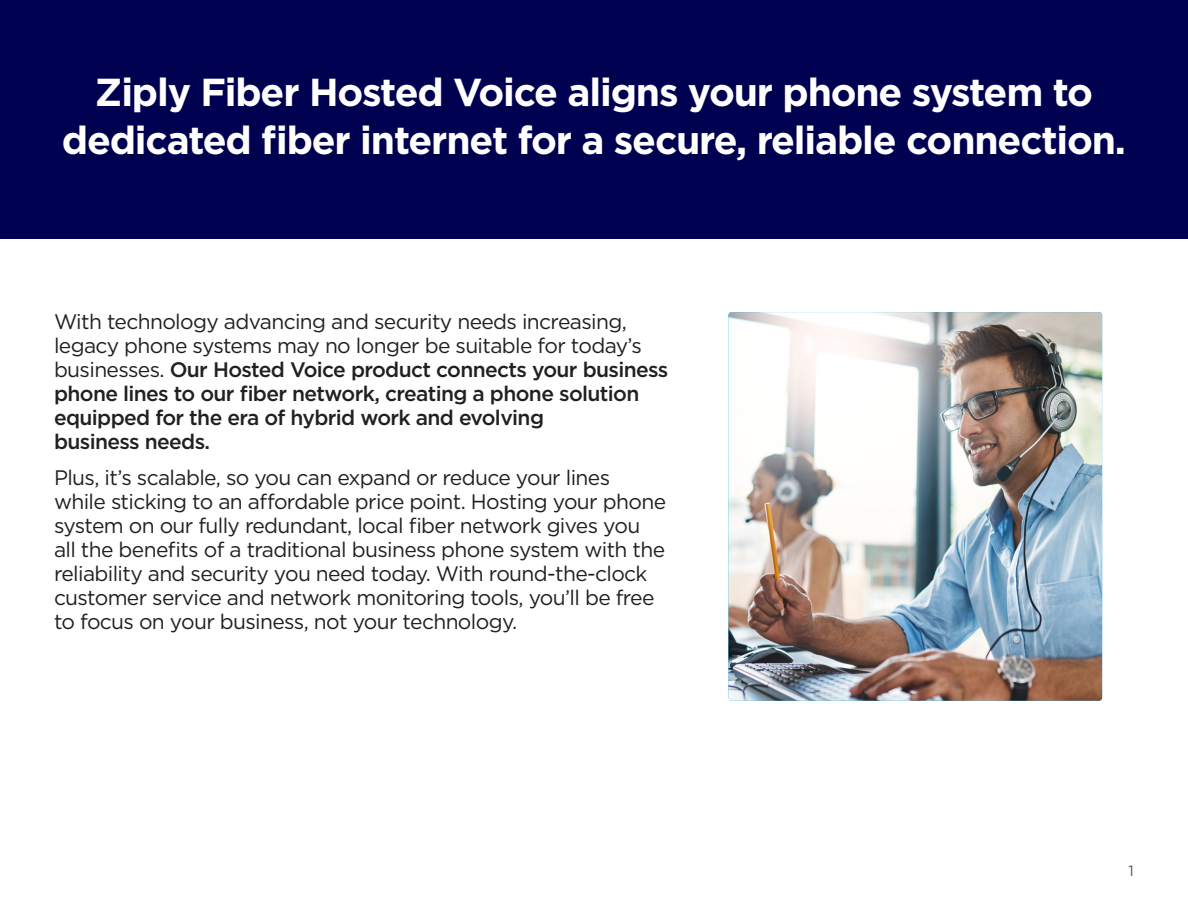
<style>
.page{position:relative;width:1188px;height:918px;background:#fff}
.page>*{position:absolute;margin:0;border:0;box-sizing:border-box;transform-origin:0 0}
.t1{font:700 39px/48px "Gotham";letter-spacing:-.03em;color:#fff;text-align:center}
.t2{font:21px/24px "Gotham";letter-spacing:-.03em;color:#231f20}
.t3{font:500 21px/24px "Gotham";letter-spacing:-.03em;color:#231f20}
.t4{font:15px "Gotham";color:#57585a}
.s1{font-weight:400}
</style>
<div class="page">
<div style="left:0;top:0;width:1188px;height:239px;background:#000050"></div>
<img style="left:728px;top:312px;width:374px;height:389px">
<p class="t1" style="left:62px;top:68px;width:1066px">Ziply Fiber Hosted Voice aligns your phone system to dedicated fiber internet for a secure, reliable connection.</p>
<p class="t3" style="left:54px;top:309px;width:616px"><span class="s1">With technology advancing and security needs increasing, legacy phone systems may no longer be suitable for today’s businesses.</span> Our Hosted Voice product connects your business phone lines to our fiber network, creating a phone solution equipped for the era of hybrid work and evolving<br>business needs.</p>
<p class="t2" style="left:54px;top:465px;width:614px">Plus, it’s scalable, so you can expand or reduce your lines while sticking to an affordable price point. Hosting your phone system on our fully redundant, local fiber network gives you all the benefits of a traditional business phone system with the reliability and security you need today. With round-the-clock customer service and network monitoring tools, you’ll be free to focus on your business, not your technology.</p>
<p class="t4" style="left:1129px;top:861px;width:7px">1</p>
</div>
